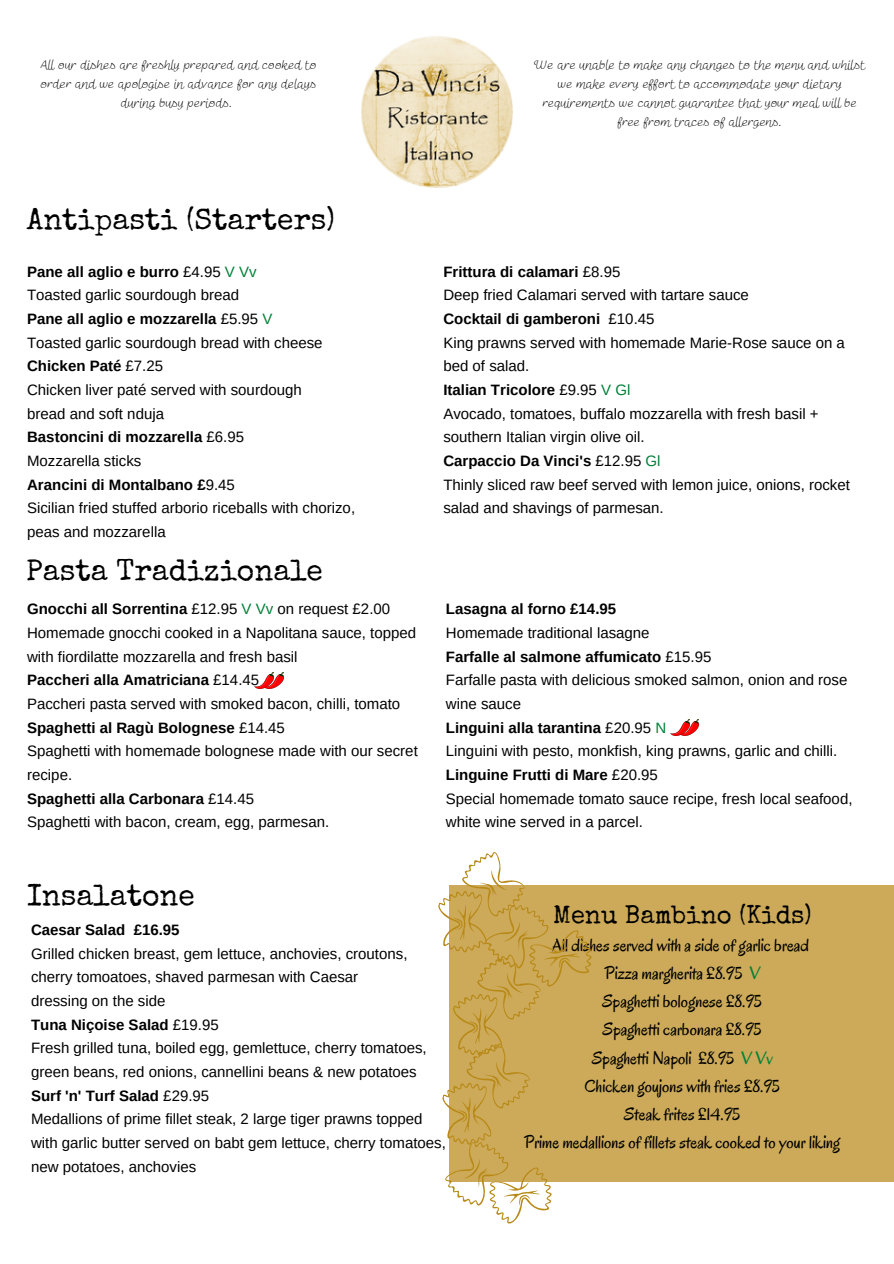
<style>
.page{position:relative;width:894px;height:1264px;background:#fff}
.page>*{position:absolute;margin:0;border:0;box-sizing:border-box;transform-origin:0 0}
.t1{font:30px "Special Elite";color:#000}
.t2{font:25.5px "Special Elite";color:#000}
.t3{font:18px "Oregano";color:#000}
.t4{font:15px/23.7px "Arimo";color:#000}
.t5{font:700 15px "Arimo";color:#000}
.t6{font:12px/19px "Cloud Script";color:#000;text-align:center}
.s1{font-weight:400}
.s2{font-weight:400;color:#008037}
.s3{color:#008037}
</style>
<div class="page">
<img style="left:689px;top:719px;width:9px;height:16px">
<img style="left:670px;top:719px;width:19px;height:16px">
<img style="left:273px;top:672px;width:10px;height:16px">
<img style="left:254px;top:672px;width:19px;height:16px">
<div style="left:449px;top:885px;width:444px;height:296px;background:#ccaa59"></div>
<svg style="left:438px;top:852px;width:153px;height:371px"></svg>
<img style="left:361px;top:37px;width:151px;height:151px">
<p class="t6" style="left:40px;top:56px;width:278px">All our dishes are freshly prepared and cooked to order and we apologise in advance for any delays during busy periods.</p>
<p class="t6" style="left:534px;top:56px;width:331px">We are unable to make any changes to the menu and whilst we make every effort to accommodate your dietary requirements we cannot guarantee that your meal will be free from traces of allergens.</p>
<p class="t1" style="left:27px;top:208px;width:309px">Antipasti (Starters)</p>
<p class="t5" style="left:27px;top:263px;width:231px">Pane all aglio e burro <span class="s1">£4.95</span> <span class="s2">V Vv</span></p>
<p class="t4" style="left:27px;top:283px;width:213px">Toasted garlic sourdough bread</p>
<p class="t5" style="left:27px;top:310px;width:247px">Pane all aglio e mozzarella <span class="s1">£5.95</span> <span class="s2">V</span></p>
<p class="t4" style="left:27px;top:330px;width:297px">Toasted garlic sourdough bread with cheese</p>
<p class="t5" style="left:27px;top:358px;width:137px">Chicken Paté <span class="s1">£7.25</span></p>
<p class="t4" style="left:27px;top:378px;width:276px">Chicken liver paté served with sourdough</p>
<p class="t4" style="left:27px;top:401px;width:138px">bread and soft nduja</p>
<p class="t5" style="left:27px;top:429px;width:218px">Bastoncini di mozzarella <span class="s1">£6.95</span></p>
<p class="t4" style="left:27px;top:449px;width:116px">Mozzarella sticks</p>
<p class="t5" style="left:27px;top:476px;width:209px">Arancini di Montalbano £<span class="s1">9.45</span></p>
<p class="t4" style="left:27px;top:496px;width:329px">Sicilian fried stuffed arborio riceballs with chorizo,</p>
<p class="t4" style="left:27px;top:520px;width:140px">peas and mozzarella</p>
<p class="t1" style="left:26px;top:559px;width:298px">Pasta Tradizionale</p>
<p class="t5" style="left:27px;top:600px;width:364px">Gnocchi all Sorrentina <span class="s1">£12.95</span> <span class="s2">V Vv</span> <span class="s1">on request £2.00</span></p>
<p class="t4" style="left:27px;top:621px;width:390px">Homemade gnocchi cooked in a Napolitana sauce, topped with fiordilatte mozzarella and fresh basil</p>
<p class="t5" style="left:27px;top:671px;width:233px">Paccheri alla Amatriciana <span class="s1">£14.45</span></p>
<p class="t4" style="left:27px;top:692px;width:374px">Paccheri pasta served with smoked bacon, chilli, tomato</p>
<p class="t5" style="left:27px;top:719px;width:259px">Spaghetti al Ragù Bolognese <span class="s1">£14.45</span></p>
<p class="t4" style="left:27px;top:739px;width:392px">Spaghetti with homemade bolognese made with our secret recipe.</p>
<p class="t5" style="left:27px;top:790px;width:228px">Spaghetti alla Carbonara <span class="s1">£14.45</span></p>
<p class="t4" style="left:27px;top:810px;width:303px">Spaghetti with bacon, cream, egg, parmesan.</p>
<p class="t5" style="left:443px;top:263px;width:178px">Frittura di calamari <span class="s1">£8.95</span></p>
<p class="t4" style="left:443px;top:283px;width:307px">Deep fried Calamari served with tartare sauce</p>
<p class="t5" style="left:443px;top:310px;width:212px">Cocktail di gamberoni <span class="s1">£10.45</span></p>
<p class="t4" style="left:443px;top:330px;width:403px">King prawns served with homemade Marie-Rose sauce on a bed of salad.</p>
<p class="t5" style="left:443px;top:381px;width:188px">Italian Tricolore <span class="s1">£9.95</span> <span class="s2">V Gl</span></p>
<p class="t4" style="left:443px;top:401px;width:376px">Avocado, tomatoes, buffalo mozzarella with fresh basil + southern Italian virgin olive oil.</p>
<p class="t5" style="left:443px;top:452px;width:219px">Carpaccio Da Vinci's <span class="s1">£12.95</span> <span class="s2">Gl</span></p>
<p class="t4" style="left:443px;top:472px;width:408px">Thinly sliced raw beef served with lemon juice, onions, rocket salad and shavings of parmesan.</p>
<p class="t5" style="left:446px;top:600px;width:172px">Lasagna al forno £14.95</p>
<p class="t4" style="left:446px;top:621px;width:205px">Homemade traditional lasagne</p>
<p class="t5" style="left:446px;top:648px;width:267px">Farfalle al salmone affumicato <span class="s1">£15.95</span></p>
<p class="t4" style="left:446px;top:668px;width:403px">Farfalle pasta with delicious smoked salmon, onion and rose wine sauce</p>
<p class="t5" style="left:446px;top:719px;width:222px">Linguini alla tarantina <span class="s1">£20.95</span> <span class="s2">N</span></p>
<p class="t4" style="left:446px;top:739px;width:393px">Linguini with pesto, monkfish, king prawns, garlic and chilli.</p>
<p class="t5" style="left:446px;top:766px;width:213px">Linguine Frutti di Mare <span class="s1">£20.95</span></p>
<p class="t4" style="left:446px;top:786px;width:408px">Special homemade tomato sauce recipe, fresh local seafood, white wine served in a parcel.</p>
<p class="t1" style="left:27px;top:884px;width:169px">Insalatone</p>
<p class="t5" style="left:31px;top:921px;width:150px">Caesar Salad £16.95</p>
<p class="t4" style="left:31px;top:941px;width:378px">Grilled chicken breast, gem lettuce, anchovies, croutons,</p>
<p class="t4" style="left:31px;top:965px;width:328px">cherry tomoatoes, shaved parmesan with Caesar</p>
<p class="t4" style="left:31px;top:988px;width:136px">dressing on the side</p>
<p class="t5" style="left:31px;top:1016px;width:189px">Tuna Niçoise Salad <span class="s1">£19.95</span></p>
<p class="t4" style="left:31px;top:1036px;width:397px">Fresh grilled tuna, boiled egg, gemlettuce, cherry tomatoes, green beans, red onions, cannellini beans &amp; new potatoes</p>
<p class="t5" style="left:31px;top:1086px;width:180px">Surf 'n' Turf Salad <span class="s1">£29.95</span></p>
<p class="t4" style="left:31px;top:1107px;width:416px">Medallions of prime fillet steak, 2 large tiger prawns topped with garlic butter served on babt gem lettuce, cherry tomatoes, new potatoes, anchovies</p>
<p class="t2" style="left:553px;top:904px;width:260px">Menu Bambino (Kids)</p>
<p class="t3" style="left:552px;top:933px;width:258px">All dishes served with a side of garlic bread</p>
<p class="t3" style="left:604px;top:961px;width:157px">Pizza margherita £8.95 <span class="s3">V</span></p>
<p class="t3" style="left:602px;top:989px;width:161px">Spaghetti bolognese £8.95</p>
<p class="t3" style="left:602px;top:1018px;width:160px">Spaghetti carbonara £8.95</p>
<p class="t3" style="left:592px;top:1046px;width:182px">Spaghetti Napoli £8.95 <span class="s3">V Vv</span></p>
<p class="t3" style="left:584px;top:1074px;width:197px">Chicken goujons with fries £8.95</p>
<p class="t3" style="left:624px;top:1102px;width:118px">Steak frites £14.95</p>
<p class="t3" style="left:524px;top:1130px;width:317px">Prime medallions of fillets steak cooked to your liking</p>
</div>
